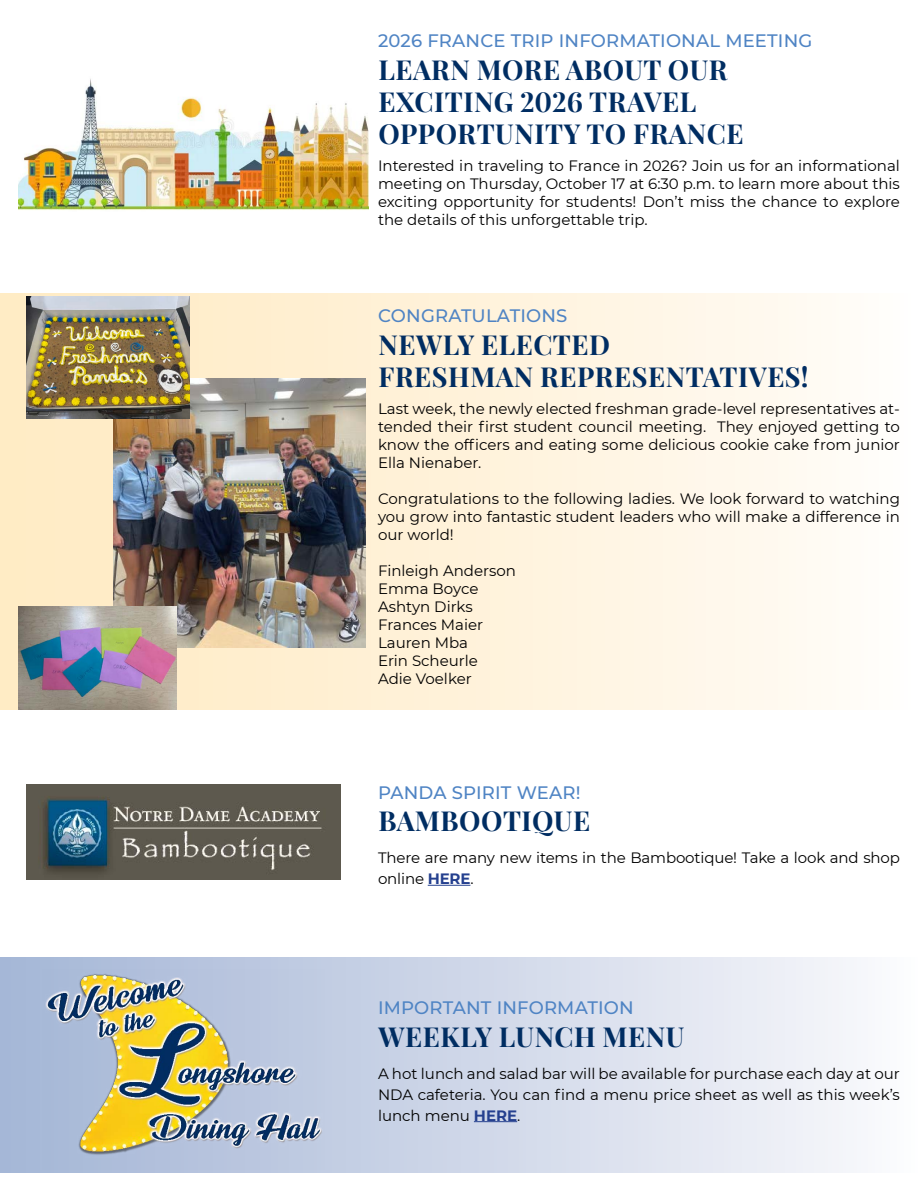
<style>
.page{position:relative;width:918px;height:1188px;background:#fff}
.page>*{position:absolute;margin:0;border:0;box-sizing:border-box;transform-origin:0 0}
.t1{font:27px/32.4px "Playfair Display";letter-spacing:.02em;color:#002d62}
.t2{font:500 18px "Montserrat";letter-spacing:.01em;color:#4f84c4}
.t3{font:15px/18px "Montserrat";color:#000;text-align:justify}
.s1{font-weight:700;color:#25408f}
</style>
<div class="page">
<div style="left:0;top:958px;width:918px;height:214px;background:linear-gradient(to right,#a3b5d6,#fafafc)"></div>
<div style="left:0;top:293px;width:918px;height:416px;background:linear-gradient(to right,#fee9bf,#fffcf8)"></div>
<img style="left:113px;top:379px;width:252px;height:268px">
<img style="left:26px;top:296px;width:164px;height:123px">
<img style="left:18px;top:79px;width:351px;height:131px">
<img style="left:18px;top:607px;width:158px;height:102px">
<img style="left:26px;top:784px;width:314px;height:95px">
<hr style="left:428px;top:885px;width:42px;height:1px;background:#25408f">
<img style="left:42px;top:970px;width:283px;height:200px">
<hr style="left:474px;top:1121px;width:43px;height:1px;background:#25408f">
<p class="t2" style="left:378px;top:28px;width:436px">2026 FRANCE TRIP INFORMATIONAL MEETING</p>
<h1 class="t1" style="left:379px;top:51px;width:366px">LEARN MORE ABOUT OUR<br>EXCITING 2026 TRAVEL<br>OPPORTUNITY TO FRANCE</h1>
<p class="t3" style="left:378px;top:157px;width:524px">Interested in traveling to France in 2026? Join us for an informational meeting on Thursday, October 17 at 6:30 p.m. to learn more about this exciting opportunity for students! Don’t miss the chance to explore the details of this unforgettable trip.</p>
<p class="t2" style="left:378px;top:303px;width:191px">CONGRATULATIONS</p>
<h1 class="t1" style="left:379px;top:326px;width:431px">NEWLY ELECTED<br>FRESHMAN REPRESENTATIVES!</h1>
<p class="t3" style="left:378px;top:399px;width:524px">Last week, the newly elected freshman grade-level representatives at&shy;tended their first student council meeting. They enjoyed getting to know the officers and eating some delicious cookie cake from junior Ella Nienaber.</p>
<p class="t3" style="left:378px;top:489px;width:524px">Congratulations to the following ladies. We look forward to watching you grow into fantastic student leaders who will make a difference in our world!</p>
<p class="t3" style="left:378px;top:561px;width:140px;text-align:left">Finleigh Anderson<br>Emma Boyce<br>Ashtyn Dirks<br>Frances Maier<br>Lauren Mba<br>Erin Scheurle<br>Adie Voelker</p>
<p class="t2" style="left:378px;top:780px;width:204px">PANDA SPIRIT WEAR!</p>
<h1 class="t1" style="left:379px;top:803px;width:213px">BAMBOOTIQUE</h1>
<p class="t3" style="left:378px;top:847px;width:524px;line-height:21px">There are many new items in the Bambootique! Take a look and shop online <span class="s1">HERE</span>.</p>
<p class="t2" style="left:378px;top:995px;width:257px">IMPORTANT INFORMATION</p>
<h1 class="t1" style="left:379px;top:1018px;width:307px">WEEKLY LUNCH MENU</h1>
<p class="t3" style="left:378px;top:1062px;width:523px;line-height:21px">A hot lunch and salad bar will be available for purchase each day at our NDA cafeteria. You can find a menu price sheet as well as this week’s lunch menu <span class="s1">HERE</span>.</p>
</div>
